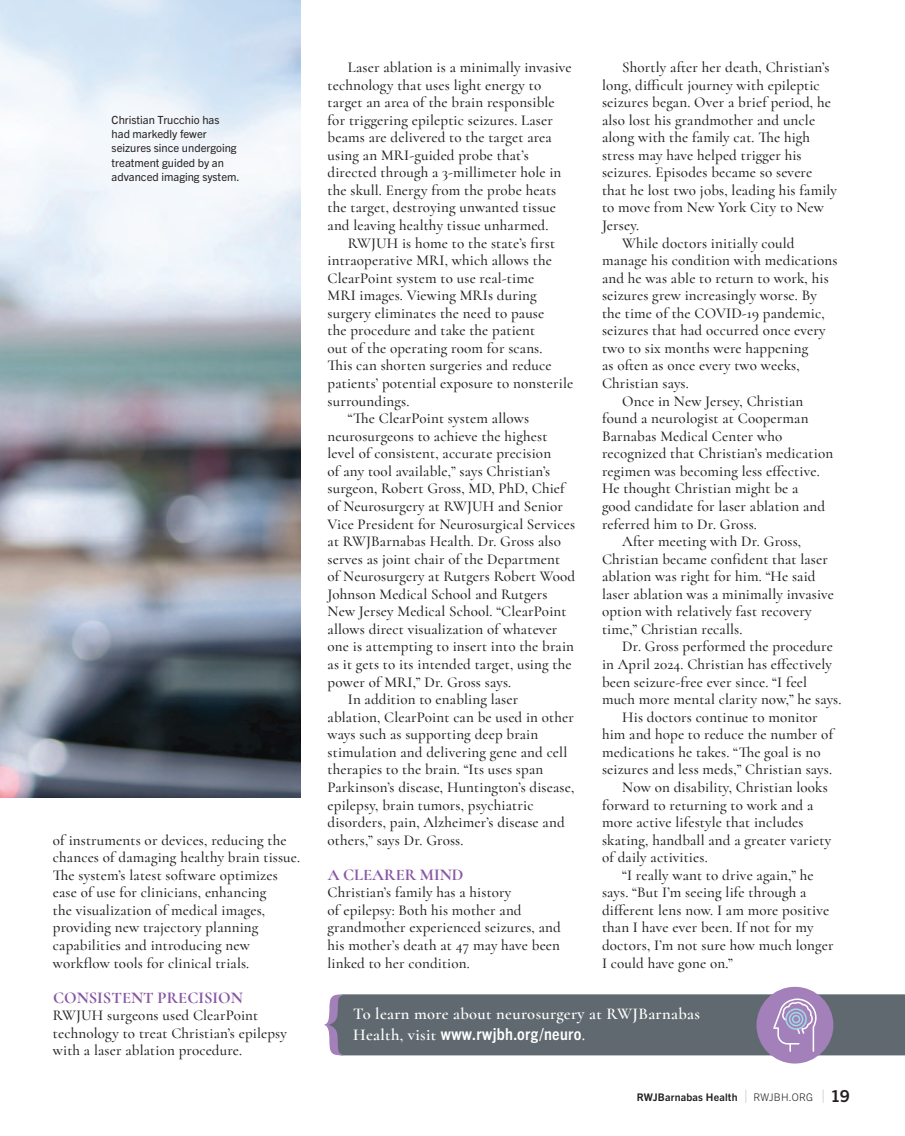
<style>
.page{position:relative;width:905px;height:1136px;background:#fff}
.page>*{position:absolute;margin:0;border:0;box-sizing:border-box;transform-origin:0 0}
.t1{font:600 16.5px "Cormorant";letter-spacing:.02em;color:#fff}
.t2{font:700 condensed 16.5px "Trade Gothic Next LT Pro";letter-spacing:.02em;color:#fff;scale:1.05 1}
.t3{font:700 16.5px "Cormorant";color:#8857a4}
.t4{font:500 15px/17.5px "Cormorant";letter-spacing:.01em;color:#231f20}
.t5{font:11.25px/14.2px "Trade Gothic Next LT Pro";color:#231f20}
.t6{font:700 10.5px "Trade Gothic Next LT Pro";letter-spacing:.02em;color:#231f20}
.s1{font-family:"Cormorant";font-weight:600;font-stretch:normal}
.s2{font-weight:300;font-size:17.1px;color:#808285}
.s3{font-weight:300}
.s4{font-size:16.5px}
</style>
<div class="page">
<img style="left:0;top:0;width:300px;height:797px">
<div style="left:756px;top:986px;width:77px;height:77px;background:#a380b9;border-radius:50%"></div>
<svg style="left:324px;top:994px;width:581px;height:61px;background:#6a6f7b"></svg>
<p class="t5" style="left:112px;top:112px;width:130px">Christian Trucchio has had markedly fewer seizures since undergoing treatment guided by an advanced imaging system.</p>
<p class="t4" style="left:53px;top:830px;width:249px">of instruments or devices, reducing the chances of damaging healthy brain tissue.<br>The system’s latest software optimizes ease of use for clinicians, enhancing<br>the visualization of medical images, providing new trajectory planning capabilities and introducing new workflow tools for clinical trials.</p>
<p class="t3" style="left:53px;top:987px;width:191px">CONSISTENT PRECISION</p>
<p class="t4" style="left:53px;top:1006px;width:236px">RWJUH surgeons used ClearPoint technology to treat Christian’s epilepsy with a laser ablation procedure.</p>
<p class="t4" style="left:622px;top:58px;width:209px">Shortly after her death, Christian’s</p>
<p class="t4" style="left:602px;top:76px;width:219px">long, difficult journey with epileptic</p>
<p class="t4" style="left:602px;top:93px;width:230px">seizures began. Over a brief period, he</p>
<p class="t4" style="left:602px;top:111px;width:215px">also lost his grandmother and uncle</p>
<p class="t4" style="left:602px;top:128px;width:210px">along with the family cat. The high</p>
<p class="t4" style="left:602px;top:146px;width:201px">stress may have helped trigger his</p>
<p class="t4" style="left:602px;top:164px;width:212px">seizures. Episodes became so severe</p>
<p class="t4" style="left:602px;top:181px;width:237px">that he lost two jobs, leading his family</p>
<p class="t4" style="left:602px;top:199px;width:223px">to move from New York City to New</p>
<p class="t4" style="left:602px;top:216px;width:39px">Jersey.</p>
<p class="t4" style="left:622px;top:234px;width:174px">While doctors initially could</p>
<p class="t4" style="left:602px;top:251px;width:237px">manage his condition with medications</p>
<p class="t4" style="left:602px;top:269px;width:228px">and he was able to return to work, his</p>
<p class="t4" style="left:602px;top:286px;width:216px">seizures grew increasingly worse. By</p>
<p class="t4" style="left:602px;top:304px;width:224px">the time of the COVID-19 pandemic,</p>
<p class="t4" style="left:602px;top:322px;width:225px">seizures that had occurred once every</p>
<p class="t4" style="left:602px;top:339px;width:208px">two to six months were happening</p>
<p class="t4" style="left:602px;top:357px;width:199px">as often as once every two weeks,</p>
<p class="t4" style="left:602px;top:374px;width:88px">Christian says.</p>
<p class="t4" style="left:622px;top:392px;width:183px">Once in New Jersey, Christian</p>
<p class="t4" style="left:602px;top:409px;width:208px">found a neurologist at Cooperman</p>
<p class="t4" style="left:602px;top:427px;width:182px">Barnabas Medical Center who</p>
<p class="t4" style="left:602px;top:444px;width:233px">recognized that Christian’s medication</p>
<p class="t4" style="left:602px;top:462px;width:219px">regimen was becoming less effective.</p>
<p class="t4" style="left:602px;top:479px;width:198px">He thought Christian might be a</p>
<p class="t4" style="left:602px;top:497px;width:225px">good candidate for laser ablation and</p>
<p class="t4" style="left:602px;top:515px;width:156px">referred him to Dr. Gross.</p>
<p class="t4" style="left:622px;top:532px;width:180px">After meeting with Dr. Gross,</p>
<p class="t4" style="left:602px;top:550px;width:228px">Christian became confident that laser</p>
<p class="t4" style="left:602px;top:567px;width:215px">ablation was right for him. “He said</p>
<p class="t4" style="left:602px;top:585px;width:234px">laser ablation was a minimally invasive</p>
<p class="t4" style="left:602px;top:602px;width:211px">option with relatively fast recovery</p>
<p class="t4" style="left:602px;top:620px;width:142px">time,” Christian recalls.</p>
<p class="t4" style="left:622px;top:637px;width:212px">Dr. Gross performed the procedure</p>
<p class="t4" style="left:602px;top:655px;width:231px">in April 2024. Christian has effectively</p>
<p class="t4" style="left:602px;top:673px;width:207px">been seizure-free ever since. “I feel</p>
<p class="t4" style="left:602px;top:690px;width:241px">much more mental clarity now,” he says.</p>
<p class="t4" style="left:622px;top:708px;width:197px">His doctors continue to monitor</p>
<p class="t4" style="left:602px;top:725px;width:233px">him and hope to reduce the number of</p>
<p class="t4" style="left:602px;top:743px;width:220px">medications he takes. “The goal is no</p>
<p class="t4" style="left:602px;top:760px;width:231px">seizures and less meds,” Christian says.</p>
<p class="t4" style="left:622px;top:778px;width:207px">Now on disability, Christian looks</p>
<p class="t4" style="left:602px;top:795px;width:213px">forward to returning to work and a</p>
<p class="t4" style="left:602px;top:813px;width:203px">more active lifestyle that includes</p>
<p class="t4" style="left:602px;top:830px;width:231px">skating, handball and a greater variety</p>
<p class="t4" style="left:602px;top:848px;width:107px">of daily activities.</p>
<p class="t4" style="left:622px;top:866px;width:193px">“I really want to drive again,” he</p>
<p class="t4" style="left:602px;top:883px;width:206px">says. “But I’m seeing life through a</p>
<p class="t4" style="left:602px;top:901px;width:229px">different lens now. I am more positive</p>
<p class="t4" style="left:602px;top:918px;width:213px">than I have ever been. If not for my</p>
<p class="t4" style="left:602px;top:936px;width:233px">doctors, I’m not sure how much longer</p>
<p class="t4" style="left:602px;top:953px;width:132px">I could have gone on.”</p>
<p class="t1" style="left:353px;top:1003px;width:348px">To learn more about neurosurgery at RWJBarnabas</p>
<p class="t2" style="left:353px;top:1022px;width:222px"><span class="s1">Health, visit</span> www.rwjbh.org/neuro<span class="s1">.</span></p>
<p class="t4" style="left:327px;top:58px;width:246px;text-indent:20px">Laser ablation is a minimally invasive technology that uses light energy to target an area of the brain responsible for triggering epileptic seizures. Laser beams are delivered to the target area using an MRI-guided probe that’s directed through a 3-millimeter hole in the skull. Energy from the probe heats the target, destroying unwanted tissue and leaving healthy tissue unharmed.</p>
<p class="t4" style="left:348px;top:234px;width:209px">RWJUH is home to the state’s first</p>
<p class="t4" style="left:327px;top:251px;width:226px">intraoperative MRI, which allows the</p>
<p class="t4" style="left:327px;top:269px;width:208px">ClearPoint system to use real-time</p>
<p class="t4" style="left:327px;top:286px;width:211px">MRI images. Viewing MRIs during</p>
<p class="t4" style="left:327px;top:304px;width:218px">surgery eliminates the need to pause</p>
<p class="t4" style="left:327px;top:322px;width:209px">the procedure and take the patient</p>
<p class="t4" style="left:327px;top:339px;width:216px">out of the operating room for scans.</p>
<p class="t4" style="left:327px;top:357px;width:226px">This can shorten surgeries and reduce</p>
<p class="t4" style="left:327px;top:374px;width:247px">patients’ potential exposure to nonsterile</p>
<p class="t4" style="left:327px;top:392px;width:83px">surroundings.</p>
<p class="t4" style="left:348px;top:409px;width:183px">“The ClearPoint system allows</p>
<p class="t4" style="left:327px;top:427px;width:221px">neurosurgeons to achieve the highest</p>
<p class="t4" style="left:327px;top:444px;width:225px">level of consistent, accurate precision</p>
<p class="t4" style="left:327px;top:462px;width:224px">of any tool available,” says Christian’s</p>
<p class="t4" style="left:327px;top:479px;width:239px">surgeon, Robert Gross, MD, PhD, Chief</p>
<p class="t4" style="left:327px;top:497px;width:237px">of Neurosurgery at RWJUH and Senior</p>
<p class="t4" style="left:327px;top:515px;width:249px">Vice President for Neurosurgical Services</p>
<p class="t4" style="left:327px;top:532px;width:235px">at RWJBarnabas Health. Dr. Gross also</p>
<p class="t4" style="left:327px;top:550px;width:234px">serves as joint chair of the Department</p>
<p class="t4" style="left:327px;top:567px;width:249px">of Neurosurgery at Rutgers Robert Wood</p>
<p class="t4" style="left:327px;top:585px;width:222px">Johnson Medical School and Rutgers</p>
<p class="t4" style="left:327px;top:602px;width:240px">New Jersey Medical School. “ClearPoint</p>
<p class="t4" style="left:327px;top:620px;width:231px">allows direct visualization of whatever</p>
<p class="t4" style="left:327px;top:637px;width:248px">one is attempting to insert into the brain</p>
<p class="t4" style="left:327px;top:655px;width:245px">as it gets to its intended target, using the</p>
<p class="t4" style="left:327px;top:673px;width:185px">power of MRI,” Dr. Gross says.</p>
<p class="t4" style="left:348px;top:690px;width:172px">In addition to enabling laser</p>
<p class="t4" style="left:327px;top:708px;width:248px">ablation, ClearPoint can be used in other</p>
<p class="t4" style="left:327px;top:725px;width:212px">ways such as supporting deep brain</p>
<p class="t4" style="left:327px;top:743px;width:241px">stimulation and delivering gene and cell</p>
<p class="t4" style="left:327px;top:760px;width:217px">therapies to the brain. “Its uses span</p>
<p class="t4" style="left:327px;top:778px;width:248px">Parkinson’s disease, Huntington’s disease,</p>
<p class="t4" style="left:327px;top:795px;width:207px">epilepsy, brain tumors, psychiatric</p>
<p class="t4" style="left:327px;top:813px;width:239px">disorders, pain, Alzheimer’s disease and</p>
<p class="t4" style="left:327px;top:830px;width:137px">others,” says Dr. Gross.</p>
<p class="t3" style="left:328px;top:864px;width:137px">A CLEARER MIND</p>
<p class="t4" style="left:328px;top:883px;width:235px">Christian’s family has a history<br>of epilepsy: Both his mother and grandmother experienced seizures, and his mother’s death at 47 may have been linked to her condition.</p>
<p class="t6" style="left:637px;top:1089px;width:214px">RWJBarnabas Health <span class="s2">|</span> <span class="s3">RWJBH.ORG</span> <span class="s2">|</span> <span class="s4">19</span></p>
</div>
